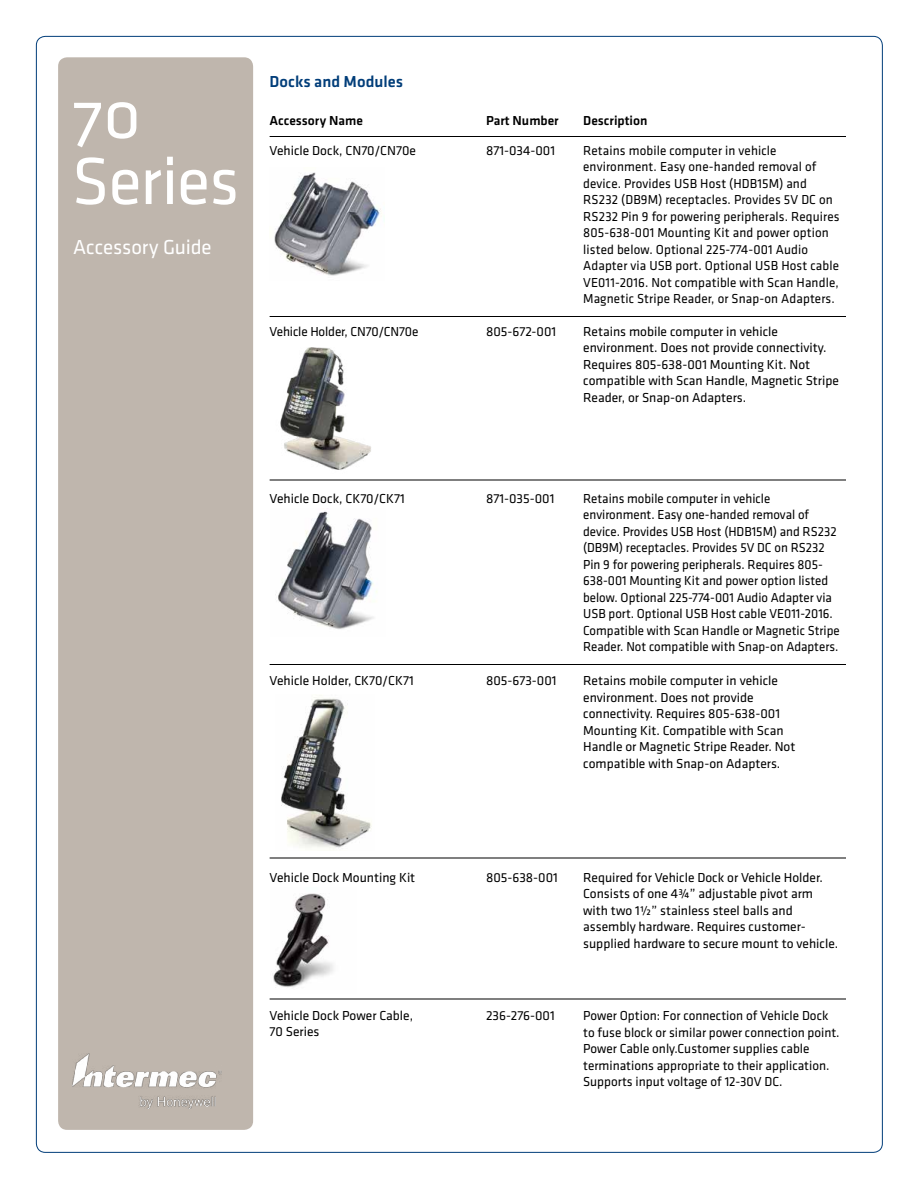
<style>
.page{position:relative;width:918px;height:1188px;background:#fff}
.page>*{position:absolute;margin:0;border:0;box-sizing:border-box;transform-origin:0 0}
.t1{font:69px/66px "Klavika";letter-spacing:-.015em;color:#fff}
.t2{font:21px "Klavika";letter-spacing:-.01em;color:#fff}
.t3{font:500 16.5px "Klavika";color:#003d79}
.t4{font:13.5px/16.5px "Klavika";color:#000}
.t5{font:13.5px/16.5px "Klavika";color:#000;scale:.96 1}
.t6{font:500 13.5px "Klavika";color:#000}
</style>
<div class="page">
<div style="left:58px;top:57px;width:195px;height:1073px;background:#bfb6ad;border-radius:9px"></div>
<img style="left:72px;top:1053px;width:150px;height:56px">
<hr style="left:270px;top:136px;width:576px;height:1px;background:#000">
<hr style="left:270px;top:858px;width:576px;height:1px;background:#000">
<hr style="left:270px;top:999px;width:576px;height:1px;background:#000">
<img style="left:274px;top:172px;width:108px;height:104px">
<hr style="left:270px;top:316px;width:576px;height:1px;background:#000">
<hr style="left:270px;top:480px;width:576px;height:1px;background:#000">
<img style="left:275px;top:508px;width:102px;height:121px">
<hr style="left:270px;top:664px;width:576px;height:1px;background:#000">
<img style="left:280px;top:347px;width:91px;height:123px">
<img style="left:281px;top:697px;width:91px;height:153px">
<img style="left:273px;top:893px;width:60px;height:95px">
<h1 class="t1" style="left:72px;top:80px;width:169px">70<br>Series</h1>
<h2 class="t2" style="left:73px;top:233px;width:140px">Accessory Guide</h2>
<p class="t3" style="left:270px;top:71px;width:135px">Docks and Modules</p>
<p class="t6" style="left:270px;top:111px;width:95px">Accessory Name</p>
<p class="t6" style="left:486px;top:111px;width:74px">Part Number</p>
<p class="t6" style="left:583px;top:111px;width:66px">Description</p>
<p class="t4" style="left:270px;top:142px;width:148px">Vehicle Dock, CN70/CN70e</p>
<p class="t4" style="left:486px;top:142px;width:71px">871-034-001</p>
<p class="t4" style="left:583px;top:142px;width:258px">Retains mobile computer in vehicle environment. Easy one-handed removal of device. Provides USB Host (HDB15M) and RS232 (DB9M) receptacles. Provides 5V DC on RS232 Pin 9 for powering peripherals. Requires 805-638-001 Mounting Kit and power option listed below. Optional 225-774-001 Audio Adapter via USB port. Optional USB Host cable VE011-2016. Not compatible with Scan Handle, Magnetic Stripe Reader, or Snap-on Adapters.</p>
<p class="t4" style="left:270px;top:322px;width:150px">Vehicle Holder, CN70/CN70e</p>
<p class="t4" style="left:486px;top:322px;width:72px">805-672-001</p>
<p class="t4" style="left:583px;top:322px;width:257px">Retains mobile computer in vehicle environment. Does not provide connectivity.<br>Requires 805-638-001 Mounting Kit. Not compatible with Scan Handle, Magnetic Stripe Reader, or Snap-on Adapters.</p>
<p class="t4" style="left:270px;top:490px;width:137px">Vehicle Dock, CK70/CK71</p>
<p class="t4" style="left:486px;top:490px;width:70px">871-035-001</p>
<p class="t5" style="left:583px;top:490px;width:269px">Retains mobile computer in vehicle environment. Easy one-handed removal of device. Provides USB Host (HDB15M) and RS232 (DB9M) receptacles. Provides 5V DC on RS232<br>Pin 9 for powering peripherals. Requires 805- 638-001 Mounting Kit and power option listed below. Optional 225-774-001 Audio Adapter via USB port. Optional USB Host cable VE011-2016.<br>Compatible with Scan Handle or Magnetic Stripe Reader. Not compatible with Snap-on Adapters.</p>
<p class="t4" style="left:270px;top:672px;width:146px">Vehicle Holder, CK70/CK71</p>
<p class="t4" style="left:486px;top:672px;width:72px">805-673-001</p>
<p class="t4" style="left:583px;top:672px;width:214px">Retains mobile computer in vehicle environment. Does not provide connectivity. Requires 805-638-001<br>Mounting Kit. Compatible with Scan Handle or Magnetic Stripe Reader. Not compatible with Snap-on Adapters.</p>
<p class="t4" style="left:270px;top:869px;width:147px">Vehicle Dock Mounting Kit</p>
<p class="t4" style="left:486px;top:869px;width:73px">805-638-001</p>
<p class="t4" style="left:583px;top:869px;width:257px">Required for Vehicle Dock or Vehicle Holder.<br>Consists of one 4¾” adjustable pivot arm with two 1½” stainless steel balls and assembly hardware. Requires customer&shy;supplied hardware to secure mount to vehicle.</p>
<p class="t4" style="left:270px;top:1007px;width:145px">Vehicle Dock Power Cable,<br>70 Series</p>
<p class="t4" style="left:486px;top:1007px;width:70px">236-276-001</p>
<p class="t4" style="left:583px;top:1007px;width:258px">Power Option: For connection of Vehicle Dock to fuse block or similar power connection point.<br>Power Cable only.Customer supplies cable terminations appropriate to their application.<br>Supports input voltage of 12-30V DC.</p>
</div>
